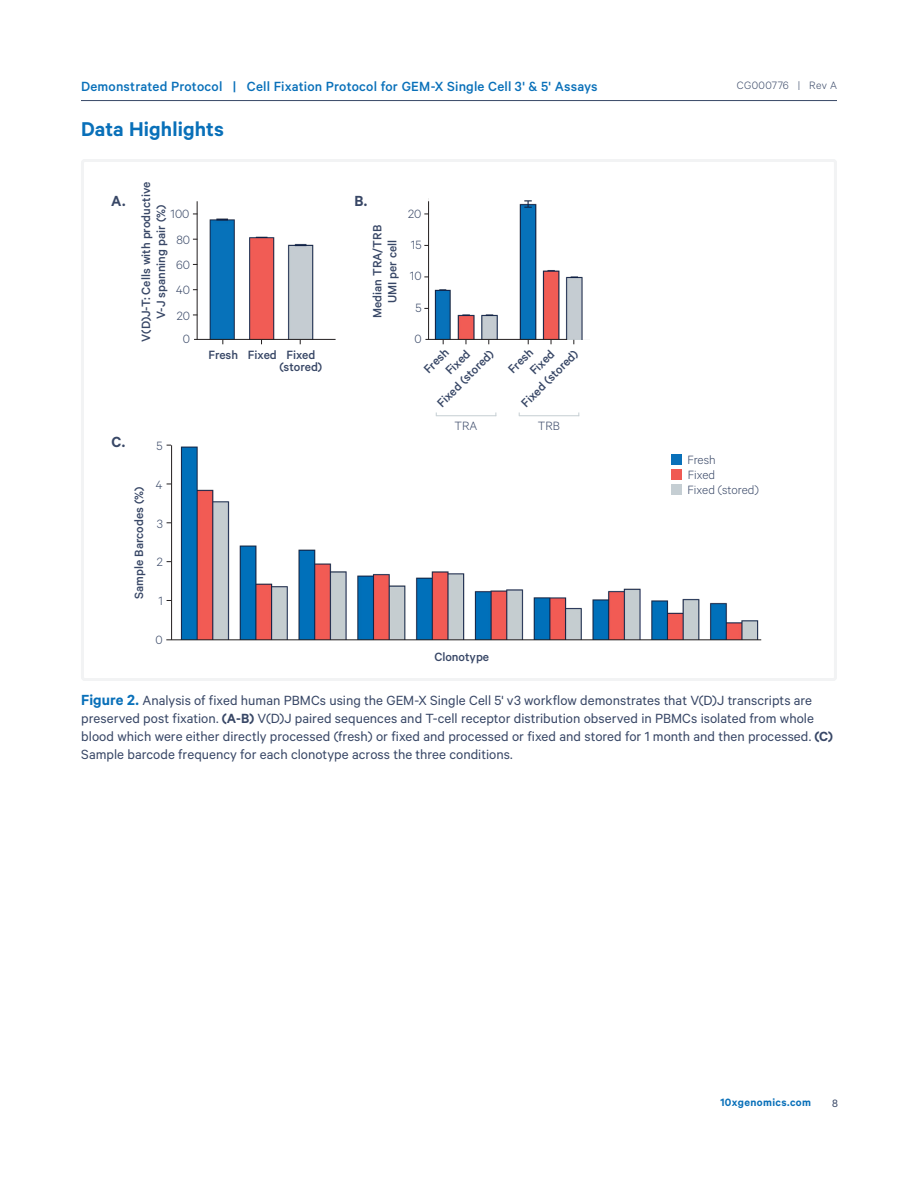
<style>
.page{position:relative;width:918px;height:1188px;background:#fff}
.page>*{position:absolute;margin:0;border:0;box-sizing:border-box;transform-origin:0 0}
.Section_Header{font:600 22.5px "Calibre";letter-spacing:.005em;color:#0970b9}
.Figure_Title_-_Bold_-_C{font:600 16.5px "Calibre";color:#384766}
.Figure_Legend_Body{font:15px/18px "Calibre";color:#384766}
.t1{font:500 15px "Calibre";letter-spacing:.01em;color:#0970b9}
.Small_Label-_Medium_-C{font:500 13.5px/15px "Calibre";color:#384766;text-align:center}
.Small_Label-_Light_-C{font:300 13.5px "Calibre";color:#384766}
.t2{font:600 12px "Calibre";letter-spacing:.035em;color:#0970b9}
.t3{font:300 12px "Calibre";letter-spacing:.025em;color:#384766}
.t4{font:12px "Calibre";color:#384766}
.s1{font-weight:600;font-size:16.5px;color:#0970b9}
.s2{font-weight:600}
</style>
<div class="page">
<hr style="left:81px;top:100px;width:756px;height:1px;background:#384766">
<div style="left:81px;top:159px;width:756px;height:522px;border:3px solid #f2f3f4;border-radius:2px"></div>
<img style="left:198px;top:218px;width:129px;height:121px">
<hr style="left:197px;top:201px;width:1px;height:139px;background:#231f20">
<hr style="left:194px;top:339px;width:142px;height:1px;background:#231f20">
<img style="left:429px;top:200px;width:154px;height:140px">
<hr style="left:428px;top:201px;width:1px;height:139px;background:#231f20">
<hr style="left:425px;top:339px;width:142px;height:1px;background:#231f20">
<hr style="left:436px;top:415px;width:60px;height:1px;background:#c5ced3">
<hr style="left:519px;top:415px;width:60px;height:1px;background:#c5ced3">
<img style="left:180px;top:446px;width:579px;height:193px">
<hr style="left:171px;top:445px;width:1px;height:195px;background:#231f20">
<hr style="left:166px;top:639px;width:595px;height:1px;background:#231f20">
<div style="left:671px;top:454px;width:11px;height:11px;background:#0970b9"></div>
<div style="left:671px;top:470px;width:11px;height:10px;background:#f05a53"></div>
<div style="left:671px;top:484px;width:11px;height:11px;background:#c5ced3"></div>
<p class="t1" style="left:81px;top:77px;width:518px">Demonstrated Protocol | Cell Fixation Protocol for GEM-X Single Cell 3' &amp; 5' Assays</p>
<p class="t3" style="left:737px;top:78px;width:102px">CG000776 | Rev A</p>
<p class="Section_Header" style="left:81px;top:116px;width:144px">Data Highlights</p>
<p class="Small_Label-_Medium_-C" style="left:138px;top:342px;width:162px;rotate:-90deg">V(D)J-T: Cells with productive<br>V-J spanning pair (%)</p>
<p class="Figure_Title_-_Bold_-_C" style="left:111px;top:191px;width:16px">A.</p>
<p class="Figure_Title_-_Bold_-_C" style="left:354px;top:191px;width:15px">B.</p>
<p class="Small_Label-_Light_-C" style="left:171px;top:205px;width:20px">100</p>
<p class="Small_Label-_Medium_-C" style="left:370px;top:318px;width:95px;rotate:-90deg">Median TRA/TRB<br>UMI per cell</p>
<p class="Small_Label-_Light_-C" style="left:176px;top:232px;width:15px">80</p>
<p class="Small_Label-_Light_-C" style="left:176px;top:257px;width:15px">60</p>
<p class="Small_Label-_Light_-C" style="left:176px;top:282px;width:15px">40</p>
<p class="Small_Label-_Light_-C" style="left:177px;top:308px;width:15px">20</p>
<p class="Small_Label-_Light_-C" style="left:183px;top:331px;width:9px">0</p>
<p class="Figure_Title_-_Bold_-_C" style="left:112px;top:432px;width:15px">C.</p>
<p class="Small_Label-_Light_-C" style="left:157px;top:438px;width:8px">5</p>
<p class="Small_Label-_Light_-C" style="left:156px;top:477px;width:8px">4</p>
<p class="Small_Label-_Light_-C" style="left:157px;top:516px;width:8px">3</p>
<p class="Small_Label-_Light_-C" style="left:157px;top:554px;width:7px">2</p>
<p class="Small_Label-_Light_-C" style="left:158px;top:593px;width:6px">1</p>
<p class="Small_Label-_Light_-C" style="left:155px;top:632px;width:9px">0</p>
<p class="Small_Label-_Medium_-C" style="left:131px;top:599px;width:114px;rotate:-90deg">Sample Barcodes (%)</p>
<p class="Small_Label-_Medium_-C" style="left:209px;top:347px;width:31px">Fresh</p>
<p class="Small_Label-_Medium_-C" style="left:248px;top:347px;width:31px">Fixed</p>
<p class="Small_Label-_Medium_-C" style="left:280px;top:349px;width:44px;line-height:12px">Fixed (stored)</p>
<p class="Small_Label-_Light_-C" style="left:408px;top:205px;width:15px">20</p>
<p class="Small_Label-_Light_-C" style="left:411px;top:237px;width:12px">15</p>
<p class="Small_Label-_Light_-C" style="left:410px;top:268px;width:13px">10</p>
<p class="Small_Label-_Light_-C" style="left:415px;top:300px;width:8px">5</p>
<p class="Small_Label-_Light_-C" style="left:414px;top:331px;width:9px">0</p>
<p class="Small_Label-_Medium_-C" style="left:420px;top:366px;width:31px;rotate:-45deg">Fresh</p>
<p class="Small_Label-_Medium_-C" style="left:442px;top:367px;width:31px;rotate:-45deg">Fixed</p>
<p class="Small_Label-_Medium_-C" style="left:505px;top:366px;width:31px;rotate:-45deg">Fresh</p>
<p class="Small_Label-_Medium_-C" style="left:433px;top:399px;width:76px;rotate:-45deg">Fixed (stored)</p>
<p class="Small_Label-_Medium_-C" style="left:518px;top:399px;width:76px;rotate:-45deg">Fixed (stored)</p>
<p class="Small_Label-_Light_-C" style="left:455px;top:418px;width:24px">TRA</p>
<p class="Small_Label-_Light_-C" style="left:538px;top:418px;width:24px">TRB</p>
<p class="Small_Label-_Medium_-C" style="left:526px;top:367px;width:31px;rotate:-45deg">Fixed</p>
<p class="Small_Label-_Medium_-C" style="left:434px;top:649px;width:56px">Clonotype</p>
<p class="Small_Label-_Light_-C" style="left:687px;top:452px;width:30px">Fresh</p>
<p class="Small_Label-_Light_-C" style="left:688px;top:467px;width:29px">Fixed</p>
<p class="Small_Label-_Light_-C" style="left:688px;top:482px;width:73px">Fixed (stored)</p>
<p class="Figure_Legend_Body" style="left:81px;top:691px;width:753px"><span class="s1">Figure 2.</span> Analysis of fixed human PBMCs using the GEM-X Single Cell 5' v3 workflow demonstrates that V(D)J transcripts are preserved post fixation. <span class="s2">(A-B)</span> V(D)J paired sequences and T-cell receptor distribution observed in PBMCs isolated from whole blood which were either directly processed (fresh) or fixed and processed or fixed and stored for 1 month and then processed. <span class="s2">(C)<br></span>Sample barcode frequency for each clonotype across the three conditions.</p>
<p class="t2" style="left:720px;top:1095px;width:92px">10xgenomics.com</p>
<p class="t4" style="left:832px;top:1096px;width:7px">8</p>
</div>
